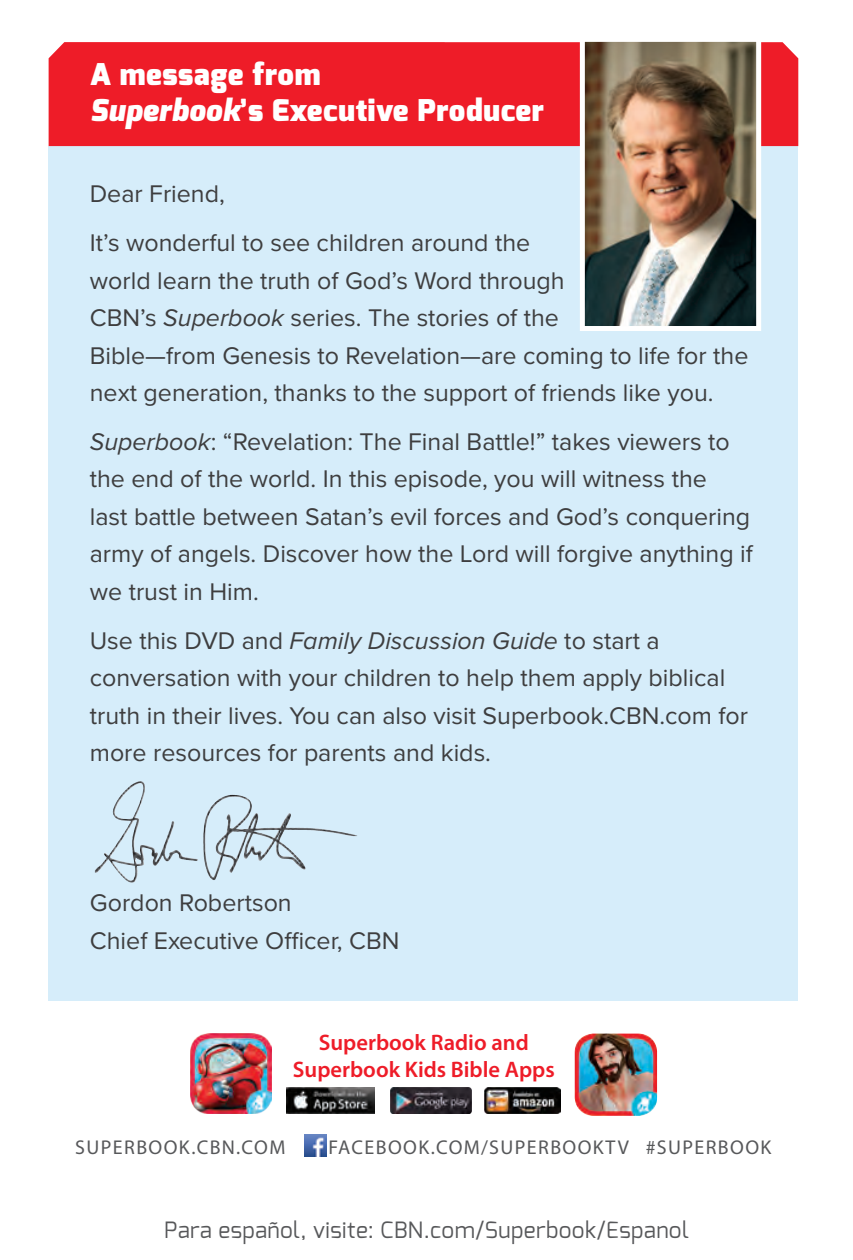
<style>
.page{position:relative;width:853px;height:1260px;background:#fff}
.page>*{position:absolute;margin:0;border:0;box-sizing:border-box;transform-origin:0 0}
.t1{font:900 30px/36px "Exo";letter-spacing:.02em;color:#fff}
.t2{font:25px/37.5px "Proxima Nova";color:#3e3e3f}
.t3{font:22.5px "Exo";letter-spacing:.02em;color:#57585a}
.t4{font:600 22.5px/27px "Myriad Pro";color:#ee1c28;text-align:center}
.t5{font:20px "Myriad Pro";letter-spacing:.07em;color:#57585a}
.s1{font-style:italic}
</style>
<div class="page">
<img style="left:286px;top:1088px;width:89px;height:26px">
<img style="left:390px;top:1087px;width:81px;height:26px">
<img style="left:484px;top:1087px;width:76px;height:26px">
<img style="left:191px;top:1034px;width:80px;height:80px">
<img style="left:575px;top:1034px;width:82px;height:82px">
<div style="left:49px;top:146px;width:749px;height:855px;background:#d6edfa"></div>
<div style="left:49px;top:42px;width:749px;height:104px;background:#ee1c28"></div>
<img style="left:586px;top:43px;width:169px;height:282px">
<div style="left:580px;top:37px;width:181px;height:294px;border:5px solid #fff"></div>
<img style="left:112px;top:782px;width:26px;height:65px">
<img style="left:305px;top:1135px;width:21px;height:21px">
<p class="t1" style="left:90px;top:57px;width:456px">A message from<br><span class="s1">Superbook</span>’s Executive Producer</p>
<p class="t2" style="left:90px;top:170px;width:442px;line-height:48.8px">Dear Friend,<br>It’s wonderful to see children around the</p>
<p class="t2" style="left:90px;top:262px;width:660px">world learn the truth of God’s Word through<br>CBN’s <span class="s1">Superbook</span> series. The stories of the<br>Bible—from Genesis to Revelation—are coming to life for the next generation, thanks to the support of friends like you.</p>
<p class="t2" style="left:90px;top:423px;width:664px"><span class="s1">Superbook</span>: “Revelation: The Final Battle!” takes viewers to the end of the world. In this episode, you will witness the<br>last battle between Satan’s evil forces and God’s conquering army of angels. Discover how the Lord will forgive anything if we trust in Him.</p>
<p class="t2" style="left:90px;top:622px;width:660px">Use this DVD and <span class="s1">Family Discussion Guide</span> to start a conversation with your children to help them apply biblical truth in their lives. You can also visit Superbook.CBN.com for more resources for parents and kids.</p>
<p class="t2" style="left:90px;top:885px;width:311px">Gordon Robertson<br>Chief Executive Officer, CBN</p>
<p class="t4" style="left:293px;top:1029px;width:263px">Superbook Radio and<br>Superbook Kids Bible Apps</p>
<p class="t5" style="left:75px;top:1135px;width:212px">SUPERBOOK.CBN.COM</p>
<p class="t5" style="left:329px;top:1135px;width:444px">FACEBOOK.COM/SUPERBOOKTV #SUPERBOOK</p>
<p class="t3" style="left:164px;top:1215px;width:526px">Para español, visite: CBN.com/Superbook/Espanol</p>
</div>
